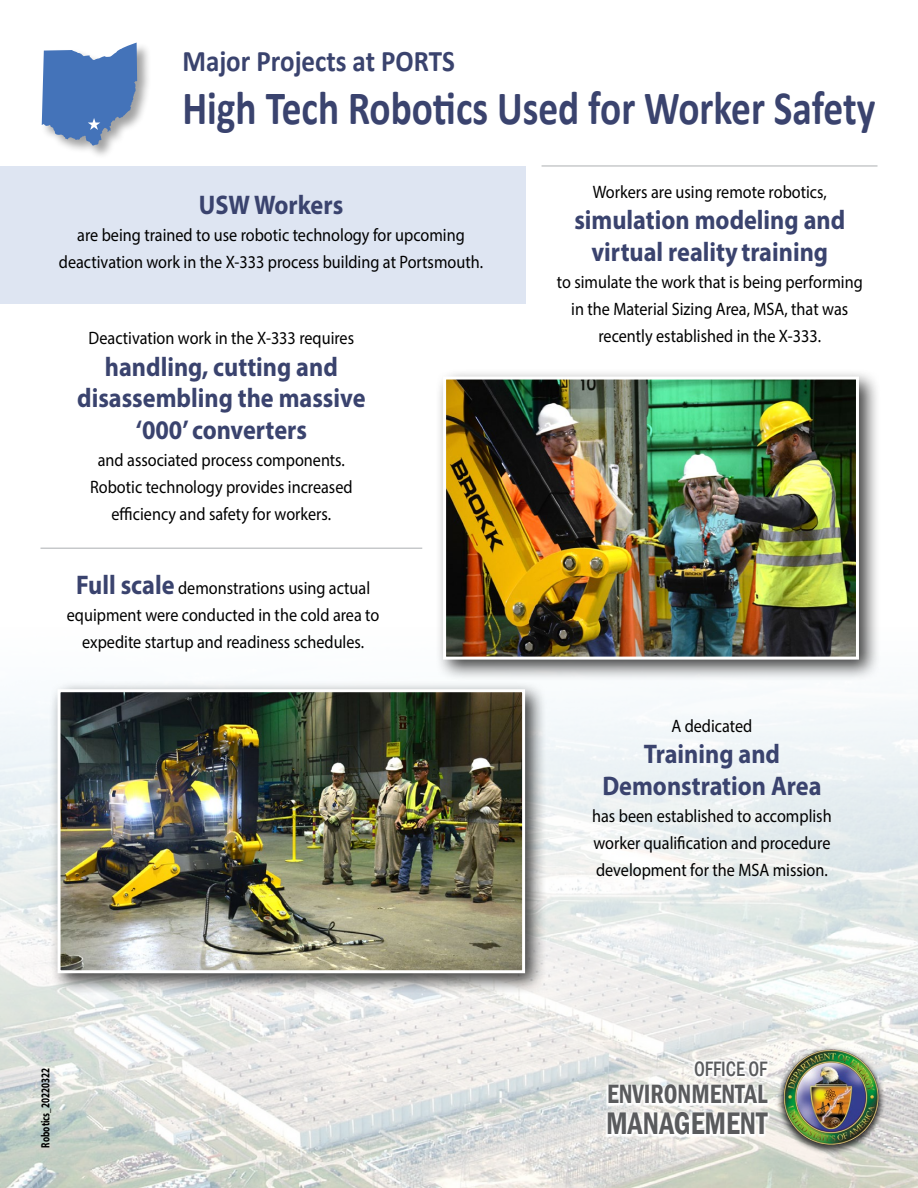
<style>
.page{position:relative;width:918px;height:1188px;background:#fff}
.page>*{position:absolute;margin:0;border:0;box-sizing:border-box;transform-origin:0 0}
.t1{font:700 48px "Calibri";color:#3a436e;scale:.82 1}
.t2{font:600 condensed 32.1px "Franklin Gothic";color:#5a5b5d;scale:.9 1}
.t3{font:700 30px "Calibri";color:#3a436e;scale:.9 1}
.t4{font:600 condensed 27.3px "Franklin Gothic";color:#5a5b5d;scale:.9 1}
.t5{font:700 27px/31.5px "Myriad Pro";color:#3a436e;text-align:center;scale:.9 1}
.t6{font:500 condensed 21.45px "Franklin Gothic";color:#5a5b5d;scale:.9 1}
.t7{font:18px/27px "Myriad Pro";color:#000;text-align:center;scale:.9 1}
.t8{font:700 12px "Myriad Pro";color:#000;scale:.75 1}
.s1{font-weight:700;font-size:27px;color:#3a436e}
</style>
<div class="page">
<img style="left:0;top:701px;width:918px;height:487px">
<div style="left:40px;top:42px;width:112px;height:118px;background:#000;opacity:.37"></div>
<svg style="left:42px;top:43px;width:95px;height:104px"></svg>
<div style="left:776px;top:1045px;width:110px;height:110px;background:#000;opacity:.75"></div>
<img style="left:783px;top:1049px;width:96px;height:96px">
<svg style="left:605px;top:1060px;width:166px;height:79px"></svg>
<div style="left:0;top:166px;width:526px;height:138px;background:#dee5f2"></div>
<div style="left:49px;top:681px;width:498px;height:314px;background:#000;opacity:.75"></div>
<img style="left:62px;top:693px;width:459px;height:276px">
<div style="left:58px;top:689px;width:467px;height:284px;border:3px solid #fff"></div>
<hr style="left:542px;top:165px;width:336px;height:1px;background:#b1b4b6">
<hr style="left:40px;top:548px;width:382px;height:1px;background:#b1b4b6">
<div style="left:435px;top:368px;width:446px;height:313px;background:#000;opacity:.75"></div>
<img style="left:447px;top:381px;width:408px;height:275px">
<div style="left:443px;top:377px;width:416px;height:283px;border:3px solid #fff"></div>
<h3 class="t3" style="left:182px;top:40px;width:304px">Major Projects at PORTS</h3>
<h1 class="t1" style="left:182px;top:74px;width:847px">High Tech Robotics Used for Worker Safety</h1>
<h3 class="t5" style="left:199px;top:188px;width:162px">USW Workers</h3>
<p class="t7" style="left:59px;top:221px;width:473px">are being trained to use robotic technology for upcoming deactivation work in the X-333 process building at Portsmouth.</p>
<p class="t7" style="left:89px;top:325px;width:297px">Deactivation work in the X-333 requires</p>
<h3 class="t5" style="left:77px;top:350px;width:322px">handling, cutting and disassembling the massive ‘000’ converters</h3>
<p class="t7" style="left:90px;top:446px;width:293px">and associated process components.<br>Robotic technology provides increased efficiency and safety for workers.</p>
<p class="t7" style="left:67px;top:574px;width:349px"><span class="s1">Full scale</span> demonstrations using actual equipment were conducted in the cold area to expedite startup and readiness schedules.</p>
<p class="t7" style="left:593px;top:178px;width:262px">Workers are using remote robotics,</p>
<h3 class="t5" style="left:574px;top:204px;width:302px">simulation modeling and virtual reality training</h3>
<p class="t7" style="left:557px;top:268px;width:341px">to simulate the work that is being performing in the Material Sizing Area, MSA, that was recently established in the X-333.</p>
<p class="t7" style="left:671px;top:712px;width:92px">A dedicated</p>
<h3 class="t5" style="left:602px;top:738px;width:245px">Training and<br>Demonstration Area</h3>
<p class="t7" style="left:592px;top:802px;width:268px;text-align:justify">has been established to accomplish worker qualification and procedure development for the MSA mission.</p>
<p class="t8" style="left:38px;top:1148px;width:107px;rotate:-90deg">Robotics_20220322</p>
<p class="t6" style="left:694px;top:1055px;width:83px">OFFICE OF</p>
<h3 class="t4" style="left:607px;top:1076px;width:180px">ENVIRONMENTAL</h3>
<h2 class="t2" style="left:606px;top:1102px;width:181px">MANAGEMENT</h2>
</div>
